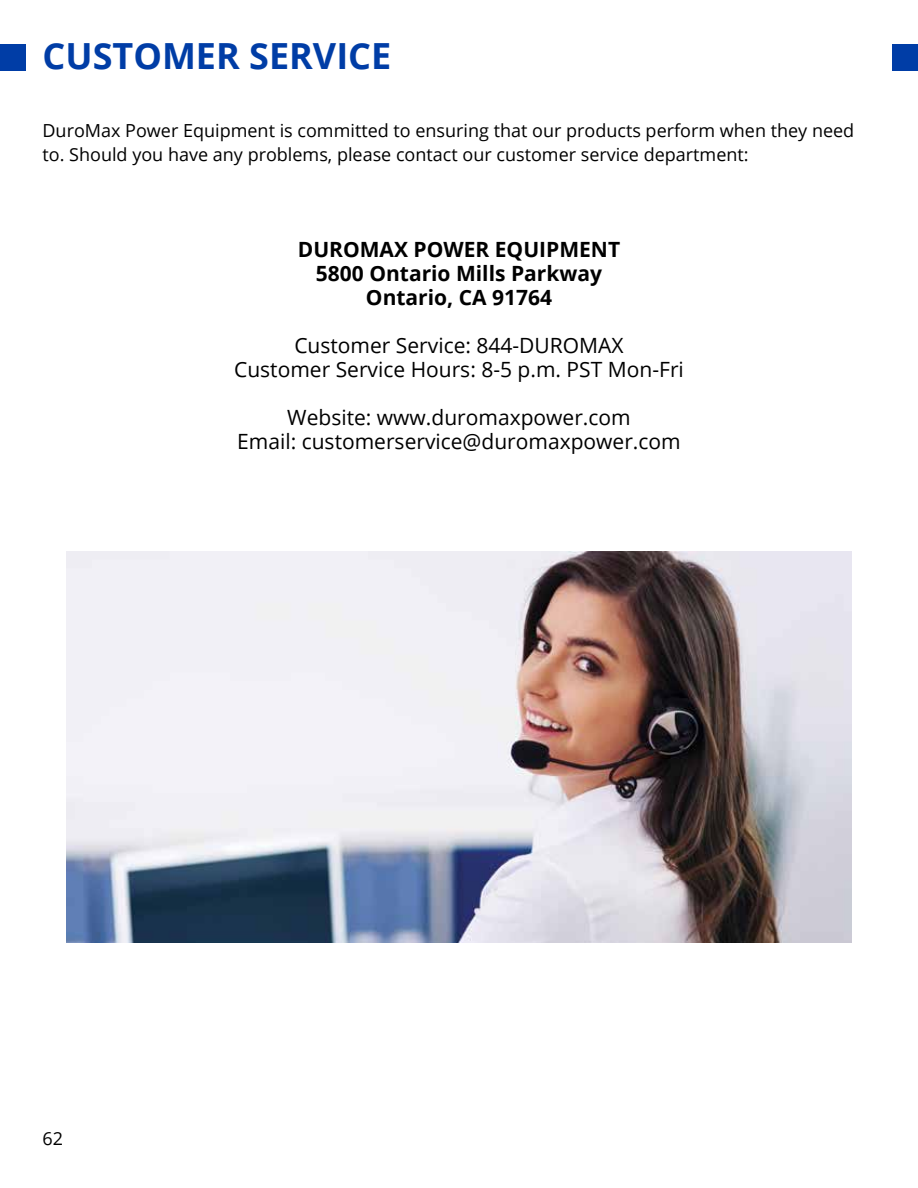
<style>
.page{position:relative;width:918px;height:1188px;background:#fff}
.page>*{position:absolute;margin:0;border:0;box-sizing:border-box;transform-origin:0 0}
.t1{font:700 36px "Open Sans";color:#003da6}
.t2{font:21px/24px "Open Sans";color:#000;text-align:center}
.t3{font:700 21px/24px "Open Sans";color:#000;text-align:center}
.t4{font:18px/24px "Open Sans";color:#000}
</style>
<div class="page">
<img style="left:66px;top:552px;width:786px;height:391px">
<div style="left:0;top:44px;width:26px;height:27px;background:#003da6"></div>
<div style="left:892px;top:44px;width:26px;height:27px;background:#003da6"></div>
<h1 class="t1" style="left:43px;top:31px;width:350px">CUSTOMER SERVICE</h1>
<p class="t4" style="left:43px;top:118px;width:813px">DuroMax Power Equipment is committed to ensuring that our products perform when they need to. Should you have any problems, please contact our customer service department:</p>
<p class="t3" style="left:298px;top:237px;width:324px">DUROMAX POWER EQUIPMENT<br>5800 Ontario Mills Parkway<br>Ontario, CA 91764</p>
<p class="t2" style="left:234px;top:333px;width:451px">Customer Service: 844-DUROMAX<br>Customer Service Hours: 8-5 p.m. PST Mon-Fri</p>
<p class="t2" style="left:237px;top:405px;width:445px">Website: www.duromaxpower.com<br>Email: customerservice@duromaxpower.com</p>
<p class="t4" style="left:43px;top:1126px;width:22px">62</p>
</div>
